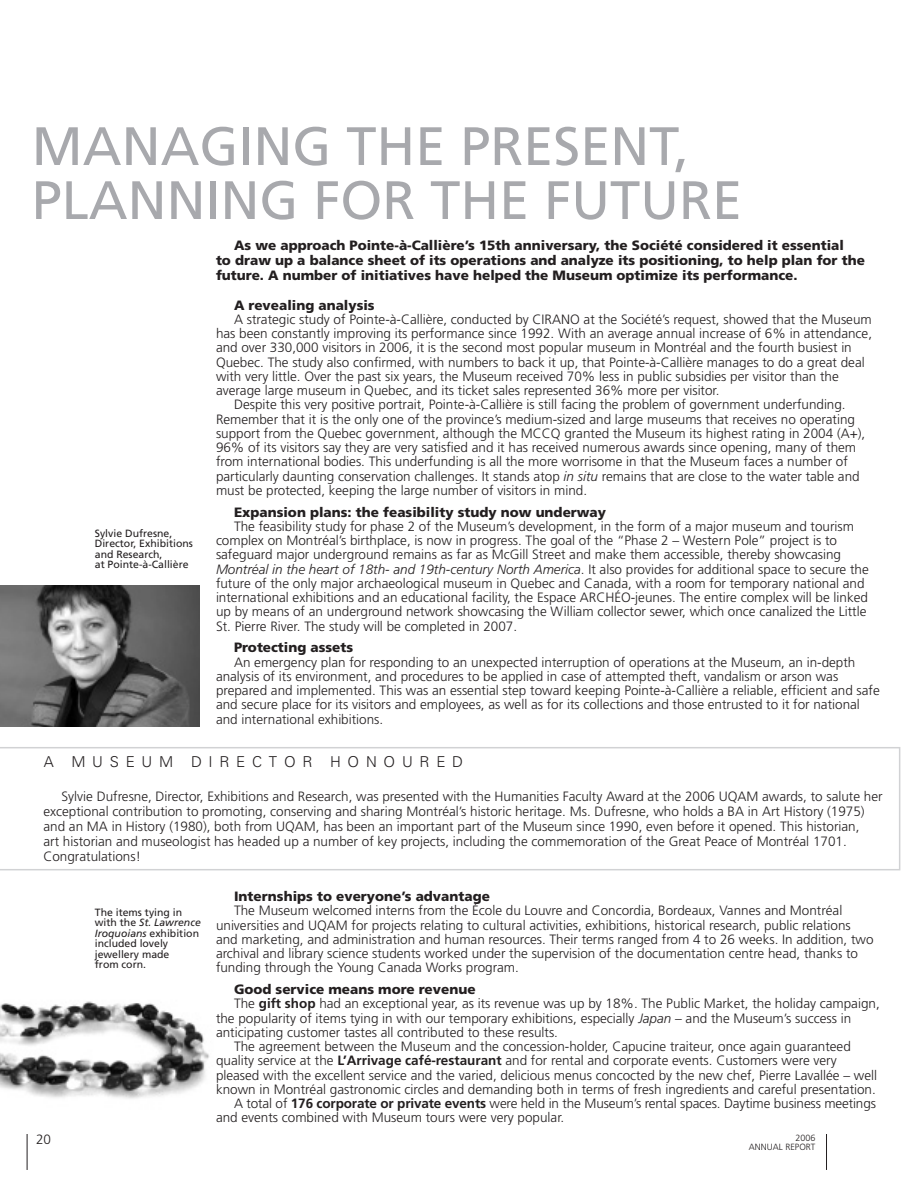
<style>
.page{position:relative;width:918px;height:1188px;background:#fff}
.page>*{position:absolute;margin:0;border:0;box-sizing:border-box;transform-origin:0 0}
.t1{font:54px/54px "Frutiger";color:#a8a9ad}
.t2{font:300 15px "Univers";letter-spacing:.45em;color:#231f20}
.t3{font:300 13.5px/14.2px "Frutiger";color:#231f20}
.t4{font:900 13.5px/15px "Frutiger";color:#231f20}
.t5{font:10.5px/10.5px "Frutiger";color:#231f20}
.t6{font:300 9px/9px "Frutiger";color:#231f20;text-align:right}
.s1{font-style:italic}
.s2{font-weight:700}
</style>
<div class="page">
<img style="left:0;top:1001px;width:210px;height:98px">
<hr style="left:826px;top:1134px;width:1px;height:36px;background:#231f20">
<hr style="left:27px;top:1134px;width:1px;height:36px;background:#231f20">
<img style="left:0;top:586px;width:199px;height:141px">
<svg style="left:0;top:747px;width:900px;height:123px"></svg>
<h1 class="t1" style="left:32px;top:123px;width:712px">MANAGING THE PRESENT,<br>PLANNING FOR THE FUTURE</h1>
<p class="t4" style="left:216px;top:239px;width:650px;text-indent:18px">As we approach Pointe-à-Callière’s 15th anniversary, the Société considered it essential<br>to draw up a balance sheet of its operations and analyze its positioning, to help plan for the future. A number of initiatives have helped the Museum optimize its performance.</p>
<p class="t4" style="left:234px;top:299px;width:142px">A revealing analysis</p>
<p class="t3" style="left:234px;top:313px;width:639px">A strategic study of Pointe-à-Callière, conducted by CIRANO at the Société’s request, showed that the Museum</p>
<p class="t3" style="left:216px;top:327px;width:658px">has been constantly improving its performance since 1992. With an average annual increase of 6% in attendance,</p>
<p class="t3" style="left:216px;top:342px;width:637px">and over 330,000 visitors in 2006, it is the second most popular museum in Montréal and the fourth busiest in</p>
<p class="t3" style="left:216px;top:356px;width:650px">Quebec. The study also confirmed, with numbers to back it up, that Pointe-à-Callière manages to do a great deal</p>
<p class="t3" style="left:216px;top:370px;width:624px">with very little. Over the past six years, the Museum received 70% less in public subsidies per visitor than the</p>
<p class="t3" style="left:216px;top:384px;width:505px">average large museum in Quebec, and its ticket sales represented 36% more per visitor.</p>
<p class="t3" style="left:234px;top:399px;width:613px">Despite this very positive portrait, Pointe-à-Callière is still facing the problem of government underfunding.</p>
<p class="t3" style="left:216px;top:413px;width:641px">Remember that it is the only one of the province’s medium-sized and large museums that receives no operating</p>
<p class="t3" style="left:216px;top:427px;width:651px">support from the Quebec government, although the MCCQ granted the Museum its highest rating in 2004 (A+),</p>
<p class="t3" style="left:216px;top:441px;width:642px">96% of its visitors say they are very satisfied and it has received numerous awards since opening, many of them</p>
<p class="t3" style="left:216px;top:456px;width:633px">from international bodies. This underfunding is all the more worrisome in that the Museum faces a number of</p>
<p class="t3" style="left:216px;top:470px;width:645px">particularly daunting conservation challenges. It stands atop <span class="s1">in situ</span> remains that are close to the water table and</p>
<p class="t3" style="left:216px;top:484px;width:373px">must be protected, keeping the large number of visitors in mind.</p>
<p class="t4" style="left:234px;top:506px;width:374px">Expansion plans: the feasibility study now underway</p>
<p class="t3" style="left:216px;top:520px;width:654px;text-indent:18px">The feasibility study for phase 2 of the Museum’s development, in the form of a major museum and tourism complex on Montréal’s birthplace, is now in progress. The goal of the “Phase 2 – Western Pole” project is to safeguard major underground remains as far as McGill Street and make them accessible, thereby showcasing <span class="s1">Montréal in the heart of 18th- and 19th-century North America</span>. It also provides for additional space to secure the future of the only major archaeological museum in Quebec and Canada, with a room for temporary national and international exhibitions and an educational facility, the Espace ARCHÉO-jeunes. The entire complex will be linked up by means of an underground network showcasing the William collector sewer, which once canalized the Little St. Pierre River. The study will be completed in 2007.</p>
<p class="t4" style="left:234px;top:641px;width:121px">Protecting assets</p>
<p class="t3" style="left:216px;top:656px;width:665px;text-indent:18px">An emergency plan for responding to an unexpected interruption of operations at the Museum, an in-depth analysis of its environment, and procedures to be applied in case of attempted theft, vandalism or arson was prepared and implemented. This was an essential step toward keeping Pointe-à-Callière a reliable, efficient and safe and secure place for its visitors and employees, as well as for its collections and those entrusted to it for national and international exhibitions.</p>
<p class="t5" style="left:95px;top:529px;width:100px">Sylvie Dufresne,<br>Director, Exhibitions and Research,<br>at Pointe-à-Callière</p>
<p class="t2" style="left:44px;top:756px;width:421px">A MUSEUM DIRECTOR HONOURED</p>
<p class="t3" style="left:44px;top:790px;width:841px;line-height:15px;text-indent:18px">Sylvie Dufresne, Director, Exhibitions and Research, was presented with the Humanities Faculty Award at the 2006 UQAM awards, to salute her exceptional contribution to promoting, conserving and sharing Montréal’s historic heritage. Ms. Dufresne, who holds a BA in Art History (1975) and an MA in History (1980), both from UQAM, has been an important part of the Museum since 1990, even before it opened. This historian,<br>art historian and museologist has headed up a number of key projects, including the commemoration of the Great Peace of Montréal 1701.<br>Congratulations!</p>
<p class="t3" style="left:36px;top:1133px;width:16px">20</p>
<p class="t5" style="left:95px;top:908px;width:108px">The items tying in with the <span class="s1">St. Lawrence<br>Iroquoians</span> exhibition included lovely jewellery made<br>from corn.</p>
<p class="t4" style="left:234px;top:890px;width:257px">Internships to everyone’s advantage</p>
<p class="t3" style="left:216px;top:905px;width:659px;text-indent:18px">The Museum welcomed interns from the École du Louvre and Concordia, Bordeaux, Vannes and Montréal universities and UQAM for projects relating to cultural activities, exhibitions, historical research, public relations and marketing, and administration and human resources. Their terms ranged from 4 to 26 weeks. In addition, two archival and library science students worked under the supervision of the documentation centre head, thanks to funding through the Young Canada Works program.</p>
<p class="t4" style="left:234px;top:983px;width:243px">Good service means more revenue</p>
<p class="t3" style="left:234px;top:998px;width:647px">The <span class="s2">gift shop</span> had an exceptional year, as its revenue was up by 18%. The Public Market, the holiday campaign,</p>
<p class="t3" style="left:216px;top:1012px;width:637px">the popularity of items tying in with our temporary exhibitions, especially <span class="s1">Japan</span> – and the Museum’s success in</p>
<p class="t3" style="left:216px;top:1026px;width:344px">anticipating customer tastes all contributed to these results.</p>
<p class="t3" style="left:234px;top:1040px;width:618px">The agreement between the Museum and the concession-holder, Capucine traiteur, once again guaranteed</p>
<p class="t3" style="left:216px;top:1055px;width:622px">quality service at the <span class="s2">L’Arrivage café-restaurant</span> and for rental and corporate events. Customers were very</p>
<p class="t3" style="left:216px;top:1069px;width:663px">pleased with the excellent service and the varied, delicious menus concocted by the new chef, Pierre Lavallée – well</p>
<p class="t3" style="left:216px;top:1083px;width:661px">known in Montréal gastronomic circles and demanding both in terms of fresh ingredients and careful presentation.</p>
<p class="t3" style="left:234px;top:1097px;width:643px">A total of <span class="s2">176 corporate or private events</span> were held in the Museum’s rental spaces. Daytime business meetings</p>
<p class="t3" style="left:216px;top:1112px;width:350px">and events combined with Museum tours were very popular.</p>
<p class="t6" style="left:749px;top:1134px;width:68px">2006<br>ANNUAL REPORT</p>
</div>
